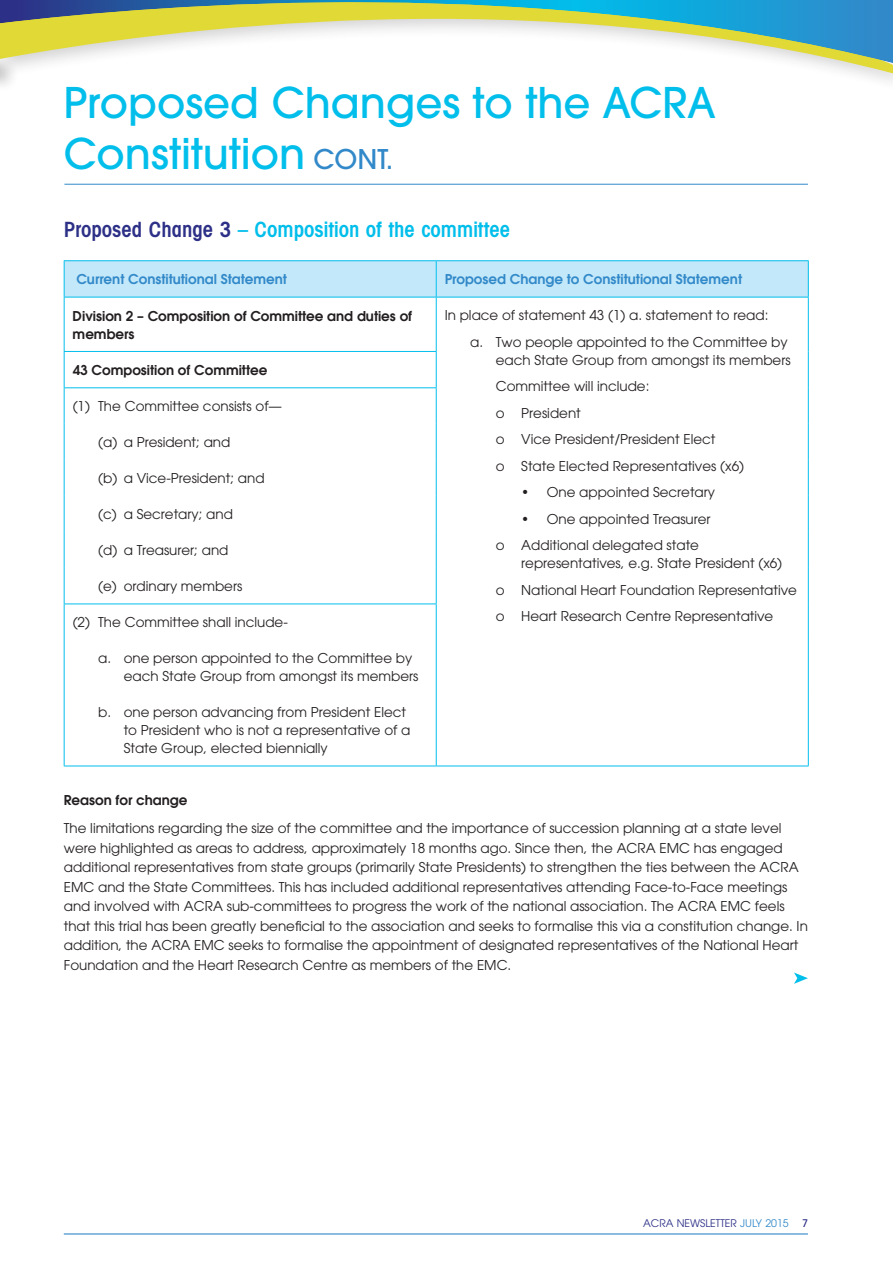
<style>
.page{position:relative;width:893px;height:1263px;background:#fff}
.page>*{position:absolute;margin:0;border:0;box-sizing:border-box;transform-origin:0 0}
.t1{font:500 42px/50.4px "Avant Garde";color:#02beeb}
.t2{font:600 condensed 21px "Avant Garde";color:#02beeb}
.t3{font:13.5px/26.5px "Avant Garde";color:#231f20}
.t4{font:600 13.5px/18px "Avant Garde";color:#231f20}
.t5{font:600 13.5px "Avant Garde";color:#3289c9}
.t6{font:10.5px "Avant Garde";color:#2d3087}
.t7{font:500 10.5px "Avant Garde";color:#2d3087}
.s1{font-size:27px;color:#3289c9}
.s2{color:#2d3087}
.s3{color:#3289c9}
</style>
<div class="page">
<hr style="left:64px;top:1233px;width:744px;height:1px;background:#3289c9">
<svg style="left:27px;top:63px;width:866px;height:10px"></svg>
<img style="left:27px;top:0;width:866px;height:63px">
<div style="left:0;top:0;width:27px;height:100px;background:#231f20;opacity:.3"></div>
<svg style="left:0;top:0;width:1px;height:73px"></svg>
<div style="left:65px;top:261px;width:743px;height:36px;background:#c3e8f9"></div>
<hr style="left:64px;top:260px;width:372px;height:1px;background:#02beeb">
<hr style="left:64px;top:261px;width:1px;height:36px;background:#02beeb">
<hr style="left:436px;top:260px;width:373px;height:1px;background:#02beeb">
<hr style="left:436px;top:261px;width:1px;height:36px;background:#02beeb">
<hr style="left:808px;top:261px;width:1px;height:36px;background:#02beeb">
<hr style="left:64px;top:297px;width:372px;height:1px;background:#02beeb">
<hr style="left:64px;top:297px;width:1px;height:54px;background:#02beeb">
<hr style="left:436px;top:297px;width:373px;height:1px;background:#02beeb">
<hr style="left:436px;top:297px;width:1px;height:54px;background:#02beeb">
<hr style="left:808px;top:297px;width:1px;height:54px;background:#02beeb">
<hr style="left:64px;top:351px;width:373px;height:1px;background:#02beeb">
<hr style="left:64px;top:352px;width:1px;height:35px;background:#02beeb">
<hr style="left:436px;top:352px;width:1px;height:35px;background:#02beeb">
<hr style="left:808px;top:351px;width:1px;height:37px;background:#02beeb">
<hr style="left:64px;top:387px;width:373px;height:1px;background:#02beeb">
<hr style="left:64px;top:388px;width:1px;height:36px;background:#02beeb">
<hr style="left:436px;top:388px;width:1px;height:36px;background:#02beeb">
<hr style="left:808px;top:388px;width:1px;height:36px;background:#02beeb">
<hr style="left:64px;top:424px;width:1px;height:36px;background:#02beeb">
<hr style="left:436px;top:424px;width:1px;height:36px;background:#02beeb">
<hr style="left:808px;top:424px;width:1px;height:36px;background:#02beeb">
<hr style="left:64px;top:460px;width:1px;height:36px;background:#02beeb">
<hr style="left:436px;top:460px;width:1px;height:36px;background:#02beeb">
<hr style="left:808px;top:460px;width:1px;height:36px;background:#02beeb">
<hr style="left:64px;top:496px;width:1px;height:36px;background:#02beeb">
<hr style="left:436px;top:496px;width:1px;height:36px;background:#02beeb">
<hr style="left:808px;top:496px;width:1px;height:36px;background:#02beeb">
<hr style="left:64px;top:532px;width:1px;height:36px;background:#02beeb">
<hr style="left:436px;top:532px;width:1px;height:36px;background:#02beeb">
<hr style="left:808px;top:532px;width:1px;height:36px;background:#02beeb">
<hr style="left:64px;top:568px;width:1px;height:35px;background:#02beeb">
<hr style="left:436px;top:568px;width:1px;height:35px;background:#02beeb">
<hr style="left:808px;top:568px;width:1px;height:36px;background:#02beeb">
<hr style="left:64px;top:603px;width:373px;height:1px;background:#02beeb">
<hr style="left:64px;top:604px;width:1px;height:36px;background:#02beeb">
<hr style="left:436px;top:604px;width:1px;height:36px;background:#02beeb">
<hr style="left:808px;top:604px;width:1px;height:36px;background:#02beeb">
<hr style="left:64px;top:640px;width:1px;height:54px;background:#02beeb">
<hr style="left:436px;top:640px;width:1px;height:54px;background:#02beeb">
<hr style="left:808px;top:640px;width:1px;height:54px;background:#02beeb">
<hr style="left:64px;top:694px;width:1px;height:72px;background:#02beeb">
<hr style="left:436px;top:694px;width:1px;height:72px;background:#02beeb">
<hr style="left:808px;top:694px;width:1px;height:72px;background:#02beeb">
<hr style="left:436px;top:766px;width:373px;height:1px;background:#02beeb">
<hr style="left:64px;top:766px;width:372px;height:1px;background:#02beeb">
<hr style="left:64px;top:184px;width:744px;height:1px;background:#3289c9">
<svg style="left:794px;top:972px;width:14px;height:12px"></svg>
<h1 class="t1" style="left:64px;top:82px;width:654px">Proposed Changes to the ACRA<br>Constitution <span class="s1">CONT.</span></h1>
<h2 class="t2" style="left:64px;top:222px;width:448px"><span class="s2">Proposed Change 3</span> – Composition of the committee</h2>
<p class="t5" style="left:76px;top:274px;width:212px">Current Constitutional Statement</p>
<p class="t5" style="left:445px;top:274px;width:299px">Proposed Change to Constitutional Statement</p>
<p class="t4" style="left:73px;top:308px;width:341px">Division 2 – Composition of Committee and duties of members</p>
<p class="t3" style="left:470px;top:303px;width:319px;text-indent:-26px">In place of statement 43 (1) a. statement to read:<br>a. Two people appointed to the Committee by</p>
<p class="t3" style="left:496px;top:348px;width:296px">each State Group from amongst its members<br>Committee will include:<br>o President<br>o Vice President/President Elect<br>o State Elected Representatives (x6)</p>
<p class="t3" style="left:521px;top:479px;width:195px">•฀ One฀appointed฀Secretary</p>
<p class="t3" style="left:496px;top:506px;width:216px;text-indent:26px">•฀ One฀appointed฀Treasurer o Additional delegated state</p>
<p class="t3" style="left:496px;top:551px;width:303px;text-indent:26px">representatives, e.g. State President (x6)<br>o National Heart Foundation Representative o Heart Research Centre Representative</p>
<p class="t4" style="left:73px;top:362px;width:196px">43 Composition of Committee</p>
<p class="t3" style="left:73px;top:394px;width:211px">(1) The Committee consists of—</p>
<p class="t3" style="left:98px;top:430px;width:134px">(a) a President; and</p>
<p class="t3" style="left:98px;top:466px;width:168px">(b) a Vice-President; and</p>
<p class="t3" style="left:98px;top:502px;width:136px">(c) a Secretary; and</p>
<p class="t3" style="left:98px;top:538px;width:132px">(d) a Treasurer; and</p>
<p class="t3" style="left:98px;top:574px;width:146px">(e) ordinary members</p>
<p class="t3" style="left:73px;top:610px;width:217px">(2) The Committee shall include-</p>
<p class="t3" style="left:124px;top:650px;width:296px;line-height:18px;text-indent:-26px">a. one person appointed to the Committee by each State Group from amongst its members</p>
<p class="t3" style="left:124px;top:704px;width:288px;line-height:18px;text-indent:-26px">b. one person advancing from President Elect to President who is not a representative of a<br>State Group, elected biennially</p>
<p class="t4" style="left:64px;top:793px;width:125px">Reason for change</p>
<p class="t3" style="left:64px;top:820px;width:746px;line-height:19.5px">The limitations regarding the size of the committee and the importance of succession planning at a state level were highlighted as areas to address, approximately 18 months ago. Since then, the ACRA EMC has engaged additional representatives from state groups (primarily State Presidents) to strengthen the ties between the ACRA EMC and the State Committees. This has included additional representatives attending Face-to-Face meetings and involved with ACRA sub-committees to progress the work of the national association. The ACRA EMC feels that this trial has been greatly beneficial to the association and seeks to formalise this via a constitution change. In addition, the ACRA EMC seeks to formalise the appointment of designated representatives of the National Heart Foundation and the Heart Research Centre as members of the EMC.</p>
<p class="t6" style="left:643px;top:1218px;width:147px">ACRA NEWSLETTER <span class="s3">JULY 2015</span></p>
<p class="t7" style="left:802px;top:1219px;width:7px">7</p>
</div>
